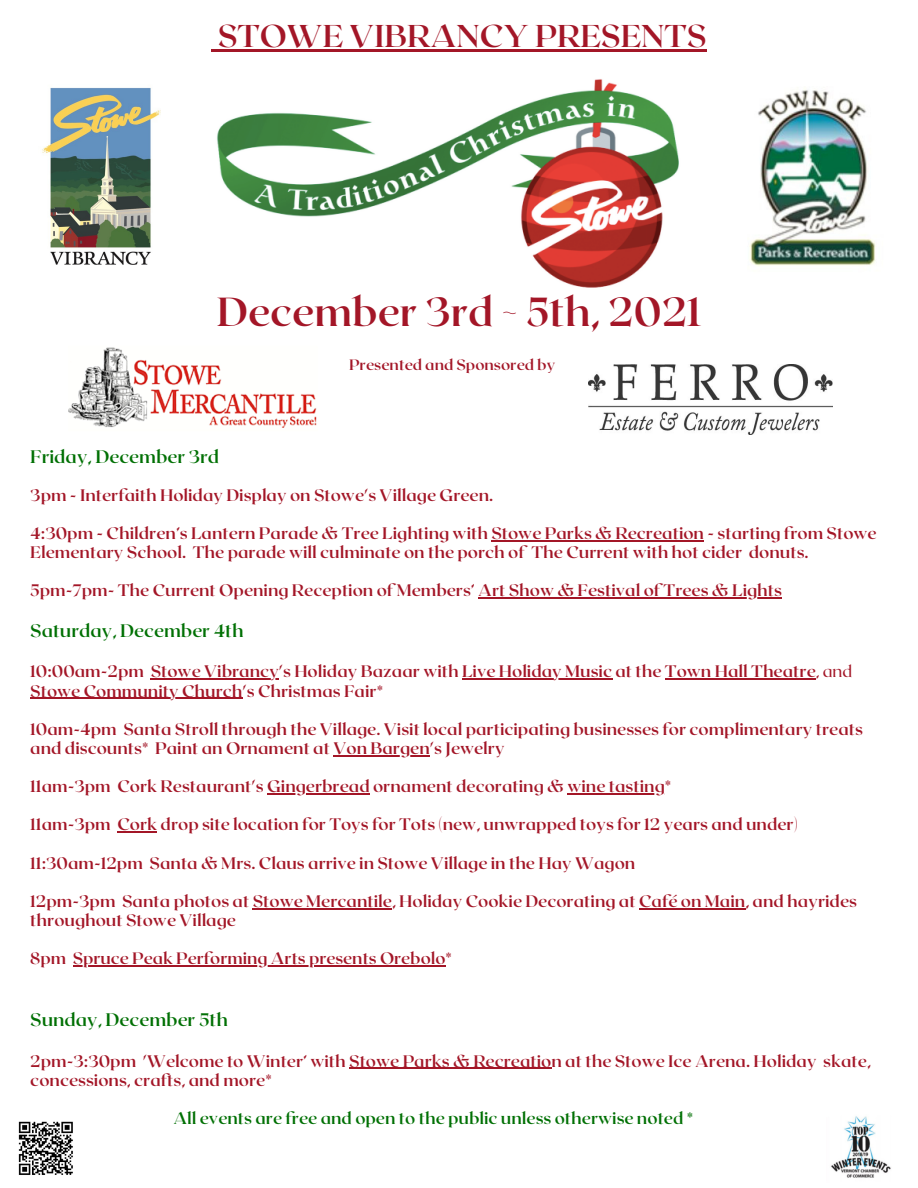
<style>
.page{position:relative;width:918px;height:1188px;background:#fff}
.page>*{position:absolute;margin:0;border:0;box-sizing:border-box;transform-origin:0 0}
.t1{font:700 40.5px "Roxborough CF";color:#a31627}
.t2{font:700 31.5px "Roxborough CF";color:#a31627}
.t3{font:700 18.15px "Roxborough CF";color:#007004}
.t4{font:700 16.65px/19.2px "Roxborough CF";color:#a31627}
.t5{font:700 16.65px "Roxborough CF";color:#007004}
.t6{font:700 16.5px "Roxborough CF";color:#a31627}
.t7{font:700 15px "Roxborough CF";color:#a31627}
.s1{font-weight:400}
</style>
<div class="page">
<img style="left:217px;top:79px;width:462px;height:209px">
<svg style="left:211px;top:49px;width:7px;height:3px"></svg>
<hr style="left:218px;top:49px;width:489px;height:3px;background:#a31627">
<img style="left:42px;top:87px;width:118px;height:177px">
<img style="left:69px;top:347px;width:248px;height:81px">
<img style="left:588px;top:365px;width:245px;height:69px">
<div style="left:206px;top:232px;width:112px;height:83px;background:#fff"></div>
<img style="left:831px;top:1116px;width:60px;height:62px">
<hr style="left:491px;top:540px;width:213px;height:1px;background:#a31627">
<hr style="left:478px;top:598px;width:304px;height:1px;background:#a31627">
<hr style="left:151px;top:679px;width:128px;height:1px;background:#a31627">
<hr style="left:462px;top:679px;width:150px;height:1px;background:#a31627">
<hr style="left:665px;top:679px;width:151px;height:1px;background:#a31627">
<hr style="left:30px;top:698px;width:213px;height:1px;background:#a31627">
<hr style="left:333px;top:755px;width:97px;height:1px;background:#a31627">
<hr style="left:267px;top:793px;width:103px;height:1px;background:#a31627">
<hr style="left:567px;top:793px;width:98px;height:1px;background:#a31627">
<hr style="left:117px;top:832px;width:40px;height:1px;background:#a31627">
<hr style="left:253px;top:908px;width:139px;height:1px;background:#a31627">
<hr style="left:639px;top:908px;width:106px;height:1px;background:#a31627">
<hr style="left:73px;top:965px;width:372px;height:2px;background:#a31627">
<hr style="left:349px;top:1068px;width:203px;height:1px;background:#a31627">
<img style="left:749px;top:89px;width:127px;height:177px">
<img style="left:18px;top:1121px;width:55px;height:54px">
<p class="t2" style="left:218px;top:16px;width:490px">STOWE VIBRANCY PRESENTS</p>
<p class="t1" style="left:217px;top:286px;width:486px">December 3rd ~ 5th, 2021</p>
<p class="t7" style="left:349px;top:355px;width:208px">Presented and Sponsored by</p>
<p class="t3" style="left:30px;top:444px;width:191px">Friday, December 3rd</p>
<p class="t4" style="left:30px;top:485px;width:465px">3pm - Interfaith Holiday Display on Stowe's Village Green.</p>
<p class="t4" style="left:30px;top:523px;width:848px">4:30pm - Children’s Lantern Parade &amp; Tree Lighting with Stowe Parks &amp; Recreation - starting from Stowe<br>Elementary School. The parade will culminate on the porch of The Current with hot cider donuts.</p>
<p class="t4" style="left:30px;top:580px;width:753px">5pm-7pm- The Current Opening Reception of Members’ Art Show &amp; Festival of Trees &amp; Lights</p>
<p class="t3" style="left:30px;top:619px;width:215px">Saturday, December 4th</p>
<p class="t4" style="left:30px;top:661px;width:824px">10:00am-2pm Stowe Vibrancy's Holiday Bazaar with Live Holiday Music at the Town Hall Theatre<span class="s1">, and</span></p>
<p class="t4" style="left:30px;top:680px;width:354px">Stowe Community Church's Christmas Fair*</p>
<p class="t4" style="left:30px;top:719px;width:834px">10am-4pm Santa Stroll through the Village. Visit local participating businesses for complimentary treats and discounts* Paint an Ornament at Von Bargen's Jewelry</p>
<p class="t4" style="left:30px;top:776px;width:642px">11am-3pm Cork Restaurant's Gingerbread ornament decorating &amp; wine tasting*</p>
<p class="t4" style="left:30px;top:814px;width:769px">11am-3pm Cork drop site location for Toys for Tots (new, unwrapped toys for 12 years and under)</p>
<p class="t4" style="left:30px;top:852px;width:607px">11:30am-12pm Santa &amp; Mrs. Claus arrive in Stowe Village in the Hay Wagon</p>
<p class="t4" style="left:30px;top:891px;width:828px">12pm-3pm Santa photos at Stowe Mercantile, Holiday Cookie Decorating at Café on Main, and hayrides throughout Stowe Village</p>
<p class="t6" style="left:30px;top:948px;width:423px">8pm Spruce Peak Performing Arts presents Orebolo*</p>
<p class="t3" style="left:30px;top:1008px;width:199px">Sunday, December 5th</p>
<p class="t4" style="left:30px;top:1050px;width:842px">2pm-3:30pm 'Welcome to Winter’ with Stowe Parks &amp; Recreation at the Stowe Ice Arena. Holiday skate, concessions, crafts, and more*</p>
<p class="t5" style="left:173px;top:1107px;width:521px">All events are free and open to the public unless otherwise noted *</p>
</div>
